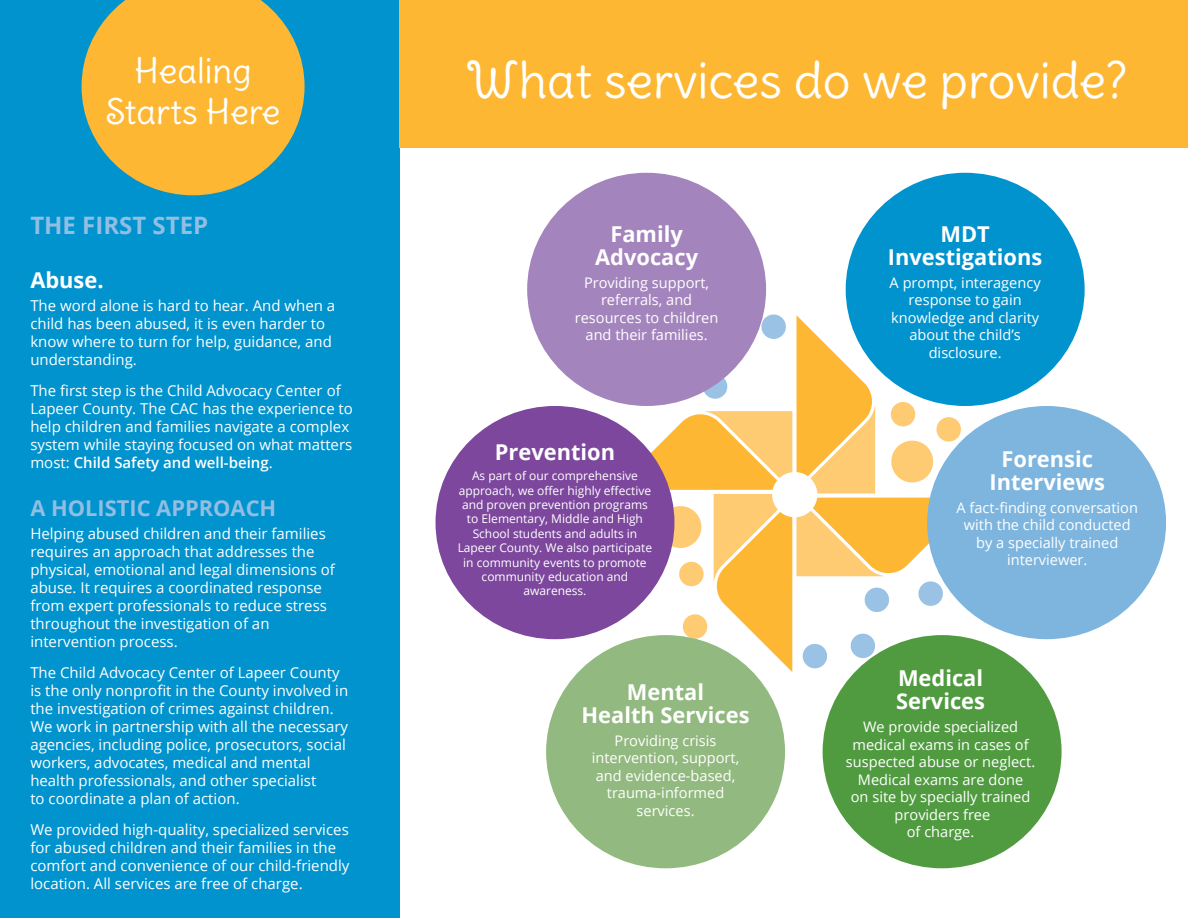
<style>
.page{position:relative;width:1188px;height:918px;background:#fff}
.page>*{position:absolute;margin:0;border:0;box-sizing:border-box;transform-origin:0 0}
.t1{font:49.5px "Delius Swash Caps";color:#fff}
.t2{font:34.5px/41.4px "Delius Swash Caps";color:#fff;text-align:center}
.t3{font:700 24px "Open Sans";color:#92bee3}
.t4{font:700 21.9px/23.1px "Open Sans";color:#fff;text-align:center}
.t5{font:700 21.9px "Open Sans";color:#92bee3}
.t6{font:15px/18px "Open Sans";color:#fff}
.t7{font:14.55px/17.5px "Open Sans";color:#fff;text-align:center}
.t8{font:12px/14.4px "Open Sans";color:#fff;text-align:center}
.s1{font-weight:600}
</style>
<div class="page">
<svg style="left:614px;top:314px;width:361px;height:358px"></svg>
<div style="left:0;top:0;width:400px;height:918px;background:#0093ce"></div>
<div style="left:400px;top:0;width:788px;height:148px;background:#fdb733"></div>
<div style="left:527px;top:173px;width:239px;height:233px;background:#a484bd;border-radius:50%"></div>
<svg style="left:82px;top:0;width:223px;height:195px"></svg>
<div style="left:436px;top:406px;width:238px;height:233px;background:#7c479c;border-radius:50%"></div>
<div style="left:546px;top:635px;width:239px;height:233px;background:#92b97f;border-radius:50%"></div>
<div style="left:846px;top:173px;width:239px;height:233px;background:#0093ce;border-radius:50%"></div>
<div style="left:823px;top:635px;width:239px;height:233px;background:#509b40;border-radius:50%"></div>
<div style="left:927px;top:406px;width:239px;height:233px;background:#7db5de;border-radius:50%"></div>
<h2 class="t2" style="left:106px;top:50px;width:177px">Healing<br>Starts Here</h2>
<h1 class="t1" style="left:466px;top:49px;width:663px">What services do we provide?</h1>
<h3 class="t3" style="left:30px;top:209px;width:179px">THE FIRST STEP</h3>
<h3 class="t4" style="left:30px;top:268px;width:75px">Abuse.</h3>
<p class="t6" style="left:30px;top:296px;width:306px">The word alone is hard to hear. And when a child has been abused, it is even harder to know where to turn for help, guidance, and understanding.</p>
<p class="t6" style="left:30px;top:381px;width:324px">The first step is the Child Advocacy Center of Lapeer County. The CAC has the experience to help children and families navigate a complex system while staying focused on what matters most: <span class="s1">Child Safety and well-being</span>.</p>
<h3 class="t5" style="left:30px;top:492px;width:248px">A HOLISTIC APPROACH</h3>
<p class="t6" style="left:30px;top:525px;width:306px">Helping abused children and their families requires an approach that addresses the physical, emotional and legal dimensions of abuse. It requires a coordinated response from expert professionals to reduce stress throughout the investigation of an intervention process.</p>
<p class="t6" style="left:30px;top:663px;width:319px">The Child Advocacy Center of Lapeer County is the only nonprofit in the County involved in the investigation of crimes against children.<br>We work in partnership with all the necessary agencies, including police, prosecutors, social workers, advocates, medical and mental health professionals, and other specialist<br>to coordinate a plan of action.</p>
<p class="t6" style="left:30px;top:820px;width:321px">We provided high-quality, specialized services for abused children and their families in the comfort and convenience of our child-friendly location. All services are free of charge.</p>
<h3 class="t4" style="left:595px;top:222px;width:104px">Family<br>Advocacy</h3>
<p class="t7" style="left:575px;top:273px;width:145px">Providing support, referrals, and resources to children and their families.</p>
<h3 class="t4" style="left:495px;top:440px;width:122px">Prevention</h3>
<p class="t8" style="left:458px;top:468px;width:196px">As part of our comprehensive approach, we offer highly effective and proven prevention programs to Elementary, Middle and High<br>School students and adults in<br>Lapeer County. We also participate in community events to promote community education and awareness.</p>
<h3 class="t4" style="left:582px;top:680px;width:169px">Mental<br>Health Services</h3>
<p class="t7" style="left:592px;top:732px;width:149px">Providing crisis intervention, support, and evidence-based, trauma-informed services.</p>
<h3 class="t4" style="left:888px;top:222px;width:156px">MDT<br>Investigations</h3>
<p class="t7" style="left:890px;top:273px;width:153px">A prompt, interagency response to gain knowledge and clarity about the child’s disclosure.</p>
<h3 class="t4" style="left:990px;top:447px;width:117px">Forensic<br>Interviews</h3>
<p class="t7" style="left:957px;top:498px;width:183px">A fact-finding conversation with the child conducted by a specially trained interviewer.</p>
<h3 class="t4" style="left:896px;top:666px;width:90px;text-align:left">Medical<br>Services</h3>
<p class="t7" style="left:846px;top:718px;width:191px">We provide specialized medical exams in cases of suspected abuse or neglect.<br>Medical exams are done<br>on site by specially trained providers free<br>of charge.</p>
</div>
